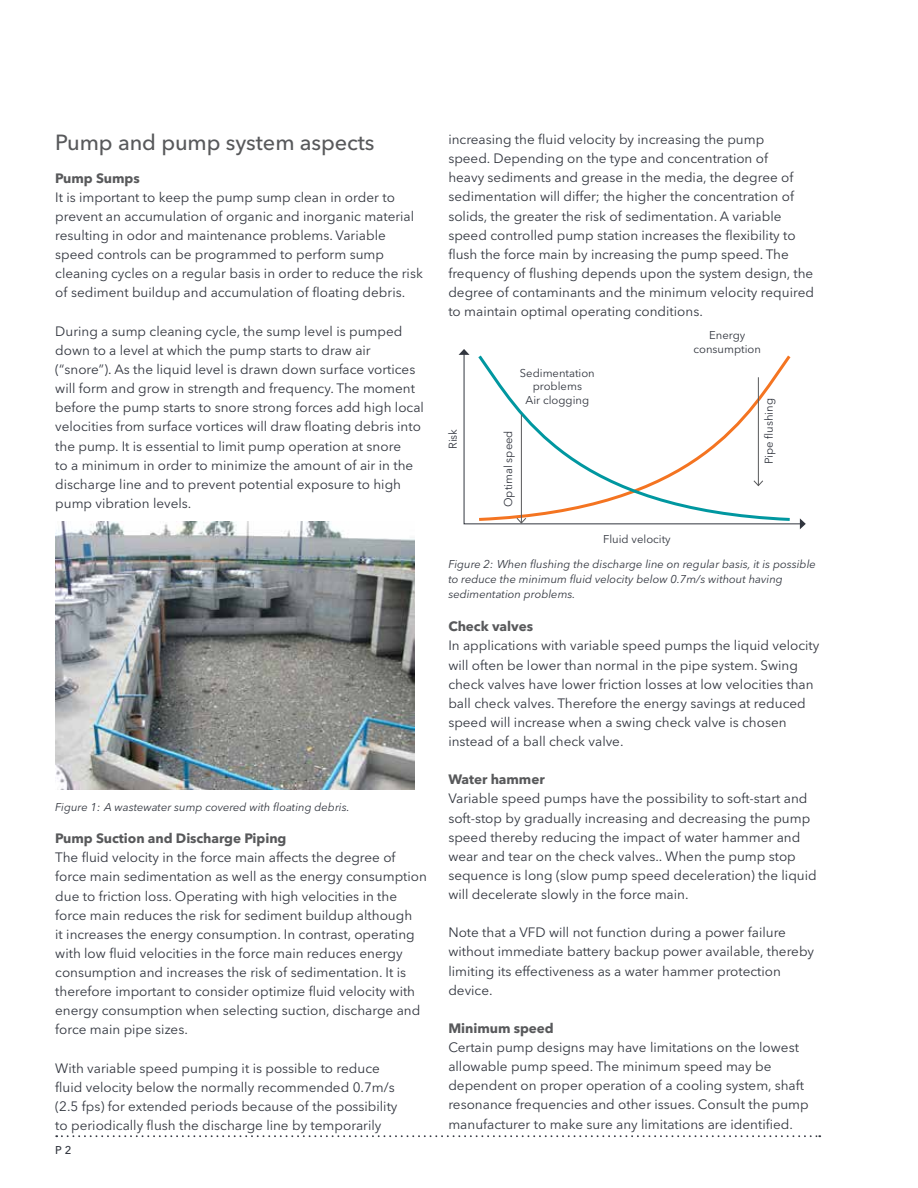
<style>
.page{position:relative;width:918px;height:1188px;background:#fff}
.page>*{position:absolute;margin:0;border:0;box-sizing:border-box;transform-origin:0 0}
.t1{font:500 21.75px "Avenir Next LT Pro";letter-spacing:-.005em;color:#58595b}
.t2{font:13.5px/19.2px "Avenir Next LT Pro";color:#32363f}
.t3{font:700 13.5px "Avenir Next LT Pro";letter-spacing:-.005em;color:#58595b}
.t4{font:italic 11.25px/15px "Avenir Next LT Pro";color:#32363f}
.t5{font:11.25px/13.5px "Avenir Next LT Pro";color:#32363f;text-align:center}
.t6{font:500 11.25px "Avenir Next LT Pro";color:#32363f}
</style>
<div class="page">
<svg style="left:56px;top:1135px;width:764px;height:2px"></svg>
<img style="left:55px;top:522px;width:360px;height:268px">
<svg style="left:463px;top:355px;width:337px;height:170px"></svg>
<svg style="left:459px;top:349px;width:11px;height:6px"></svg>
<svg style="left:800px;top:518px;width:6px;height:11px"></svg>
<hr style="left:758px;top:377px;width:1px;height:109px;background:#58595b">
<svg style="left:753px;top:480px;width:10px;height:6px"></svg>
<hr style="left:521px;top:415px;width:1px;height:108px;background:#58595b">
<svg style="left:516px;top:518px;width:10px;height:6px"></svg>
<h1 class="t1" style="left:55px;top:130px;width:321px">Pump and pump system aspects</h1>
<p class="t3" style="left:55px;top:170px;width:86px">Pump Sumps</p>
<p class="t2" style="left:55px;top:188px;width:369px">It is important to keep the pump sump clean in order to prevent an accumulation of organic and inorganic material resulting in odor and maintenance problems. Variable speed controls can be programmed to perform sump cleaning cycles on a regular basis in order to reduce the risk of sediment buildup and accumulation of floating debris.</p>
<p class="t2" style="left:55px;top:321px;width:370px">During a sump cleaning cycle, the sump level is pumped down to a level at which the pump starts to draw air (“snore”). As the liquid level is drawn down surface vortices will form and grow in strength and frequency. The moment before the pump starts to snore strong forces add high local velocities from surface vortices will draw floating debris into the pump. It is essential to limit pump operation at snore<br>to a minimum in order to minimize the amount of air in the discharge line and to prevent potential exposure to high pump vibration levels.</p>
<p class="t4" style="left:55px;top:800px;width:296px">Figure 1: A wastewater sump covered with floating debris.</p>
<p class="t3" style="left:55px;top:830px;width:233px">Pump Suction and Discharge Piping</p>
<p class="t2" style="left:55px;top:848px;width:373px">The fluid velocity in the force main affects the degree of force main sedimentation as well as the energy consumption due to friction loss. Operating with high velocities in the force main reduces the risk for sediment buildup although<br>it increases the energy consumption. In contrast, operating with low fluid velocities in the force main reduces energy consumption and increases the risk of sedimentation. It is therefore important to consider optimize fluid velocity with energy consumption when selecting suction, discharge and force main pipe sizes.</p>
<p class="t2" style="left:55px;top:1058px;width:344px">With variable speed pumping it is possible to reduce fluid velocity below the normally recommended 0.7m/s (2.5 fps) for extended periods because of the possibility to periodically flush the discharge line by temporarily</p>
<p class="t6" style="left:55px;top:1144px;width:18px">P 2</p>
<p class="t2" style="left:448px;top:130px;width:367px">increasing the fluid velocity by increasing the pump<br>speed. Depending on the type and concentration of<br>heavy sediments and grease in the media, the degree of sedimentation will differ; the higher the concentration of solids, the greater the risk of sedimentation. A variable speed controlled pump station increases the flexibility to flush the force main by increasing the pump speed. The frequency of flushing depends upon the system design, the degree of contaminants and the minimum velocity required to maintain optimal operating conditions.</p>
<p class="t5" style="left:520px;top:366px;width:76px">Sedimentation problems<br>Air clogging</p>
<p class="t5" style="left:446px;top:449px;width:22px;rotate:-90deg">Risk</p>
<p class="t5" style="left:502px;top:507px;width:78px;rotate:-90deg">Optimal speed</p>
<p class="t5" style="left:603px;top:533px;width:69px">Fluid velocity</p>
<p class="t5" style="left:694px;top:329px;width:69px">Energy consumption</p>
<p class="t5" style="left:762px;top:464px;width:68px;rotate:-90deg">Pipe flushing</p>
<p class="t4" style="left:448px;top:557px;width:369px">Figure 2: When flushing the discharge line on regular basis, it is possible to reduce the minimum fluid velocity below 0.7m/s without having sedimentation problems.</p>
<p class="t3" style="left:448px;top:618px;width:86px">Check valves</p>
<p class="t2" style="left:448px;top:636px;width:373px">In applications with variable speed pumps the liquid velocity will often be lower than normal in the pipe system. Swing check valves have lower friction losses at low velocities than ball check valves. Therefore the energy savings at reduced speed will increase when a swing check valve is chosen instead of a ball check valve.</p>
<p class="t3" style="left:448px;top:771px;width:98px">Water hammer</p>
<p class="t2" style="left:448px;top:789px;width:370px">Variable speed pumps have the possibility to soft-start and soft-stop by gradually increasing and decreasing the pump speed thereby reducing the impact of water hammer and wear and tear on the check valves.. When the pump stop sequence is long (slow pump speed deceleration) the liquid will decelerate slowly in the force main.</p>
<p class="t2" style="left:448px;top:923px;width:367px">Note that a VFD will not function during a power failure without immediate battery backup power available, thereby limiting its effectiveness as a water hammer protection device.</p>
<p class="t3" style="left:448px;top:1020px;width:107px">Minimum speed</p>
<p class="t2" style="left:448px;top:1038px;width:362px">Certain pump designs may have limitations on the lowest allowable pump speed. The minimum speed may be dependent on proper operation of a cooling system, shaft resonance frequencies and other issues. Consult the pump manufacturer to make sure any limitations are identified.</p>
</div>
